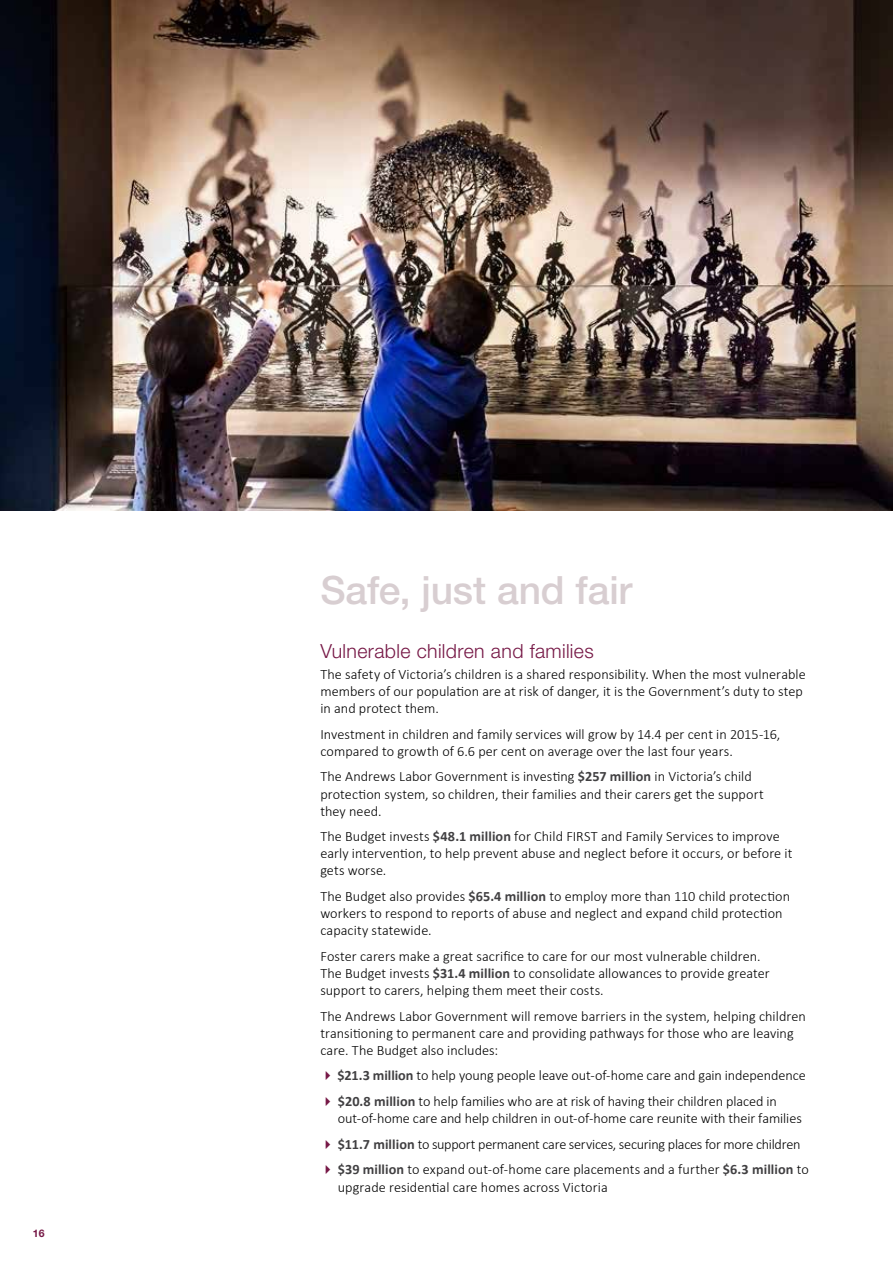
<style>
.page{position:relative;width:893px;height:1263px;background:#fff}
.page>*{position:absolute;margin:0;border:0;box-sizing:border-box;transform-origin:0 0}
.t1{font:500 39px "Helvetica Neue";letter-spacing:-.005em;color:#d8ced1}
.t2{font:300 19.5px "Helvetica Neue";letter-spacing:.02em;color:#761846}
.t3{font:300 14.25px/17.1px "Calibri";color:#000}
.t4{font:300 14.25px "Calibri";letter-spacing:-.02em;color:#000}
.t5{font:700 10.5px "Helvetica Neue East A";color:#761846}
.s1{font-weight:700;color:#414042}
.s2{color:#761846}
</style>
<div class="page">
<img style="left:0;top:0;width:893px;height:510px">
<p class="t5" style="left:33px;top:1227px;width:13px">16</p>
<h1 class="t1" style="left:320px;top:567px;width:313px">Safe, just and fair</h1>
<h2 class="t2" style="left:320px;top:639px;width:275px">Vulnerable children and families</h2>
<p class="t3" style="left:320px;top:665px;width:487px">The safety of Victoria’s children is a shared responsibility. When the most vulnerable members of our population are at risk of danger, it is the Government’s duty to step in and protect them.</p>
<p class="t3" style="left:320px;top:725px;width:461px">Investment in children and family services will grow by 14.4 per cent in 2015-16, compared to growth of 6.6 per cent on average over the last four years.</p>
<p class="t3" style="left:320px;top:767px;width:445px">The Andrews Labor Government is investing <span class="s1">$257 million</span> in Victoria’s child protection system, so children, their families and their carers get the support they need.</p>
<p class="t3" style="left:320px;top:827px;width:474px">The Budget invests <span class="s1">$48.1 million</span> for Child FIRST and Family Services to improve early intervention, to help prevent abuse and neglect before it occurs, or before it gets worse.</p>
<p class="t3" style="left:320px;top:887px;width:471px">The Budget also provides <span class="s1">$65.4 million</span> to employ more than 110 child protection workers to respond to reports of abuse and neglect and expand child protection capacity statewide.</p>
<p class="t3" style="left:320px;top:947px;width:451px">Foster carers make a great sacrifice to care for our most vulnerable children.<br>The Budget invests <span class="s1">$31.4 million</span> to consolidate allowances to provide greater support to carers, helping them meet their costs.</p>
<p class="t3" style="left:320px;top:1007px;width:487px">The Andrews Labor Government will remove barriers in the system, helping children transitioning to permanent care and providing pathways for those who are leaving care. The Budget also includes:</p>
<p class="t3" style="left:320px;top:1066px;width:487px"><span class="s2">✔</span> <span class="s1">$21.3 million</span> to help young people leave out-of-home care and gain independence</p>
<p class="t3" style="left:338px;top:1092px;width:465px;text-indent:-17px"><span class="s2">✔</span> <span class="s1">$20.8 million</span> to help families who are at risk of having their children placed in out-of-home care and help children in out-of-home care reunite with their families</p>
<p class="t4" style="left:320px;top:1135px;width:482px"><span class="s2">✔</span> <span class="s1">$11.7 million</span> to support permanent care services, securing places for more children</p>
<p class="t3" style="left:338px;top:1160px;width:472px;text-indent:-17px"><span class="s2">✔</span> <span class="s1">$39 million</span> to expand out-of-home care placements and a further <span class="s1">$6.3 million</span> to upgrade residential care homes across Victoria</p>
</div>
